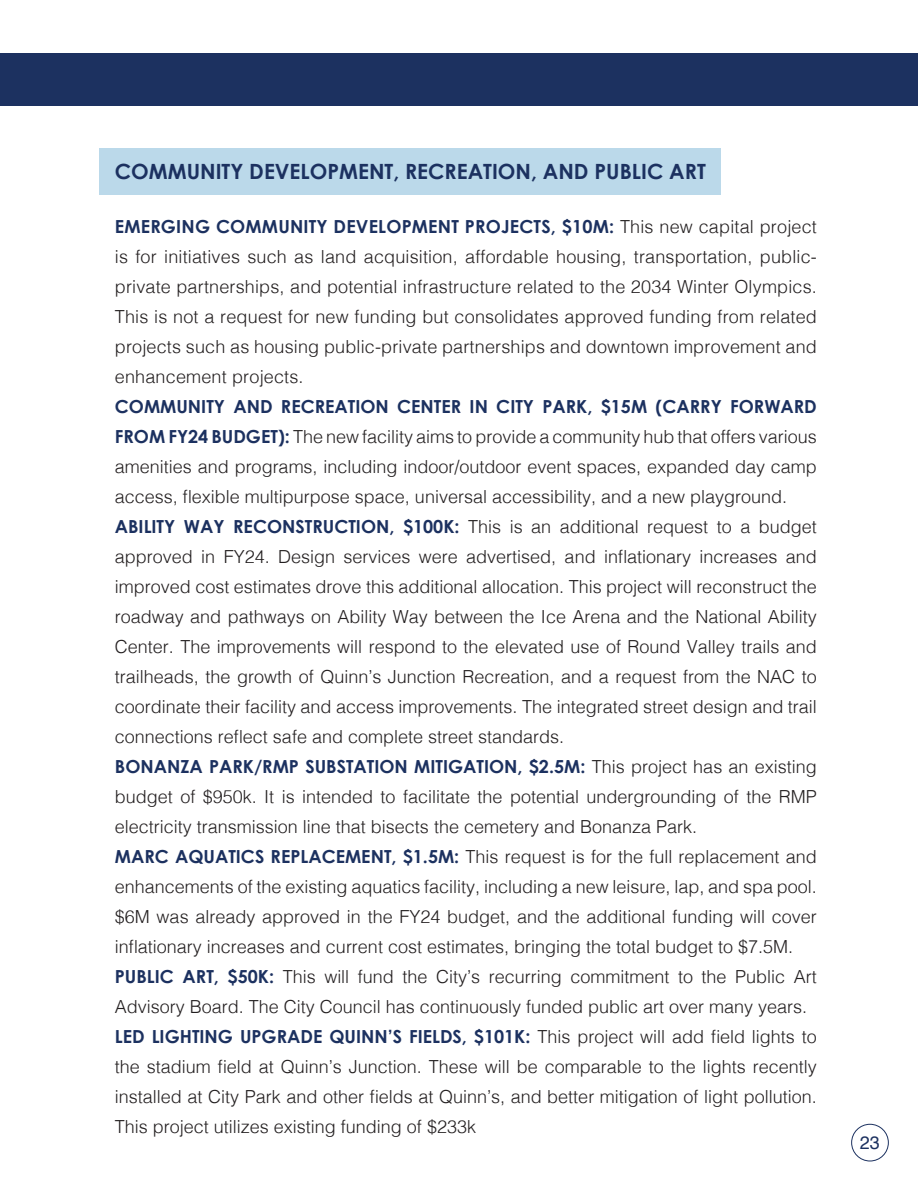
<style>
.page{position:relative;width:918px;height:1188px;background:#fff}
.page>*{position:absolute;margin:0;border:0;box-sizing:border-box;transform-origin:0 0}
.t1{font:700 21px "Century Gothic";color:#1c3160}
.t2{font:300 18px/30px "Helvetica";color:#231f20;text-align:justify}
.t3{font:18px "Helvetica";color:#1c3160}
.s1{font-family:"Century Gothic";font-weight:700;color:#1c3160}
</style>
<div class="page">
<div style="left:0;top:53px;width:918px;height:53px;background:#1c3160"></div>
<div style="left:851px;top:1124px;width:38px;height:37px;border:1px solid #1c3160;border-radius:50%"></div>
<div style="left:99px;top:148px;width:622px;height:47px;background:#bbd9ea"></div>
<p class="t1" style="left:115px;top:158px;width:592px">COMMUNITY DEVELOPMENT, RECREATION, AND PUBLIC ART</p>
<p class="t2" style="left:115px;top:210px;width:704px"><span class="s1">EMERGING COMMUNITY DEVELOPMENT PROJECTS, $10M:</span> This new capital project is for initiatives such as land acquisition, affordable housing, transportation, public&shy;private partnerships, and potential infrastructure related to the 2034 Winter Olympics.<br>This is not a request for new funding but consolidates approved funding from related projects such as housing public-private partnerships and downtown improvement and enhancement projects.</p>
<p class="t2" style="left:115px;top:390px;width:704px"><span class="s1">COMMUNITY AND RECREATION CENTER IN CITY PARK, $15M (CARRY FORWARD FROM FY24 BUDGET):</span> The new facility aims to provide a community hub that offers various amenities and programs, including indoor/outdoor event spaces, expanded day camp access, flexible multipurpose space, universal accessibility, and a new playground.</p>
<p class="t2" style="left:115px;top:510px;width:704px"><span class="s1">ABILITY WAY RECONSTRUCTION, $100K:</span> This is an additional request to a budget approved in FY24. Design services were advertised, and inflationary increases and improved cost estimates drove this additional allocation. This project will reconstruct the roadway and pathways on Ability Way between the Ice Arena and the National Ability Center. The improvements will respond to the elevated use of Round Valley trails and trailheads, the growth of Quinn’s Junction Recreation, and a request from the NAC to coordinate their facility and access improvements. The integrated street design and trail connections reflect safe and complete street standards.</p>
<p class="t2" style="left:115px;top:750px;width:704px"><span class="s1">BONANZA PARK/RMP SUBSTATION MITIGATION, $2.5M:</span> This project has an existing budget of $950k. It is intended to facilitate the potential undergrounding of the RMP electricity transmission line that bisects the cemetery and Bonanza Park.</p>
<p class="t2" style="left:115px;top:840px;width:704px"><span class="s1">MARC AQUATICS REPLACEMENT, $1.5M:</span> This request is for the full replacement and enhancements of the existing aquatics facility, including a new leisure, lap, and spa pool. $6M was already approved in the FY24 budget, and the additional funding will cover inflationary increases and current cost estimates, bringing the total budget to $7.5M.</p>
<p class="t2" style="left:115px;top:960px;width:703px"><span class="s1">PUBLIC ART, $50K:</span> This will fund the City’s recurring commitment to the Public Art<br>Advisory Board. The City Council has continuously funded public art over many years.</p>
<p class="t2" style="left:115px;top:1020px;width:704px"><span class="s1">LED LIGHTING UPGRADE QUINN’S FIELDS, $101K:</span> This project will add field lights to the stadium field at Quinn’s Junction. These will be comparable to the lights recently installed at City Park and other fields at Quinn’s, and better mitigation of light pollution.<br>This project utilizes existing funding of $233k</p>
<p class="t3" style="left:860px;top:1129px;width:22px">23</p>
</div>
